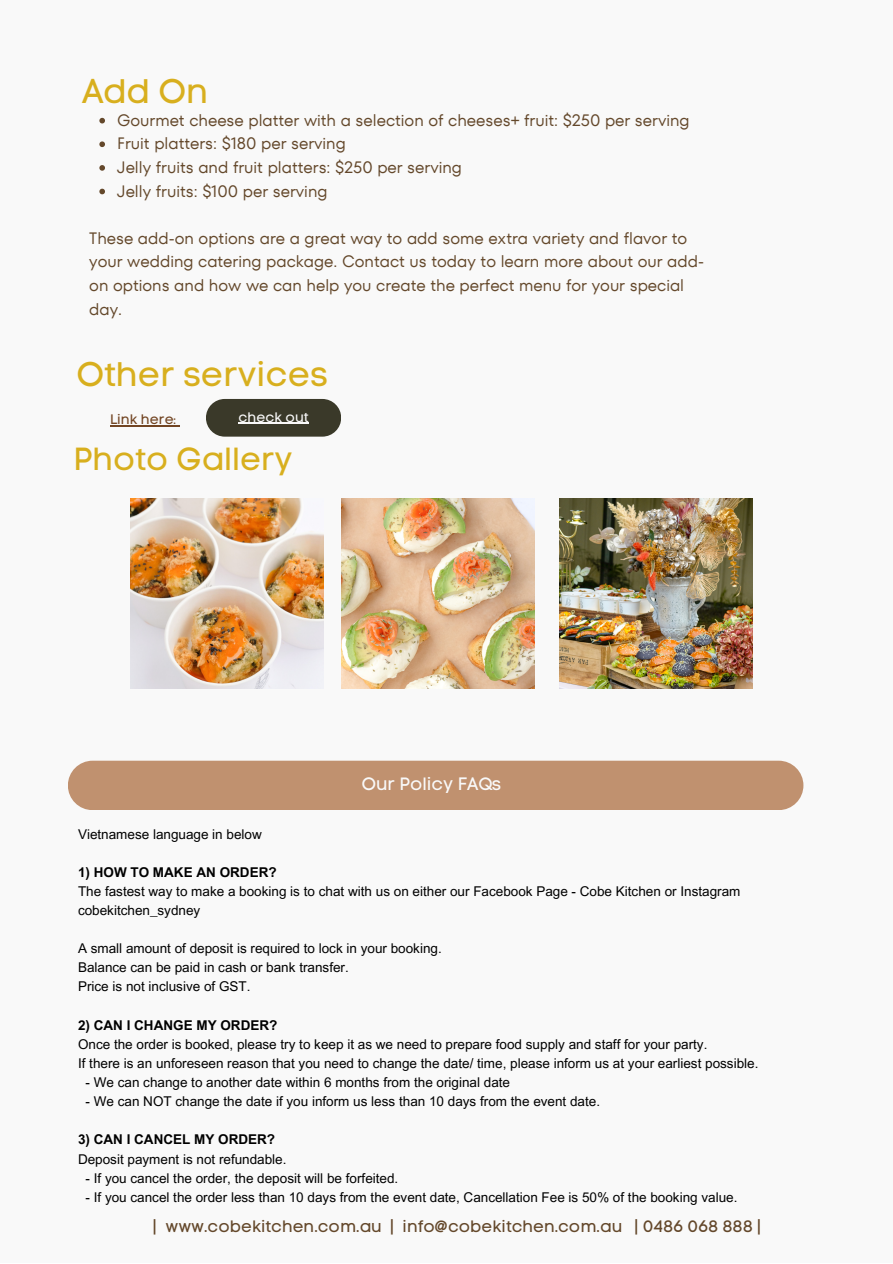
<style>
.page{position:relative;width:893px;height:1264px;background:#fff}
.page>*{position:absolute;margin:0;border:0;box-sizing:border-box;transform-origin:0 0}
.t1{font:34.05px "Code Pro Normal LC";color:#d8af1e}
.t2{font:31.95px "Code Pro Normal LC";color:#d8af1e}
.t3{font:17.85px "Code Pro Normal LC";color:#f9f9f9}
.t4{font:16.5px/23.5px "TT Fors";color:#64482b}
.t5{font:16.5px "Code Pro Normal LC";color:#64482b}
.t6{font:13.8px "Code Pro Normal LC";color:#724523}
.t7{font:13.8px "Code Pro Normal LC";color:#f9f9f9}
.t8{font:13.5px/19px "Arial MT Pro";color:#000}
.t9{font:700 13.5px "Arial MT Pro";color:#000}
</style>
<div class="page">
<div style="left:0;top:0;width:892px;height:1262px;background:#f9f9f9"></div>
<div style="left:68px;top:760px;width:735px;height:50px;background:#c0916f;border-radius:25px"></div>
<img style="left:130px;top:498px;width:194px;height:190px">
<img style="left:341px;top:498px;width:193px;height:190px">
<img style="left:559px;top:498px;width:193px;height:190px">
<svg style="left:99px;top:118px;width:6px;height:5px"></svg>
<svg style="left:99px;top:141px;width:6px;height:6px"></svg>
<svg style="left:99px;top:165px;width:6px;height:6px"></svg>
<svg style="left:99px;top:189px;width:6px;height:5px"></svg>
<div style="left:206px;top:399px;width:134px;height:37px;background:#3a3929;border-radius:19px"></div>
<hr style="left:238px;top:423px;width:70px;height:1px;background:#f9f9f9">
<hr style="left:110px;top:425px;width:66px;height:1px;background:#724523">
<h1 class="t1" style="left:82px;top:70px;width:127px">Add On</h1>
<p class="t4" style="left:117px;top:108px;width:574px">Gourmet cheese platter with a selection of cheeses+ fruit: $250 per serving Fruit platters: $180 per serving<br>Jelly fruits and fruit platters: $250 per serving<br>Jelly fruits: $100 per serving</p>
<p class="t4" style="left:89px;top:226px;width:616px">These add-on options are a great way to add some extra variety and flavor to your wedding catering package. Contact us today to learn more about our add&shy;on options and how we can help you create the perfect menu for your special day.</p>
<h1 class="t1" style="left:77px;top:354px;width:253px">Other services</h1>
<p class="t6" style="left:110px;top:411px;width:67px">Link here:</p>
<p class="t7" style="left:238px;top:408px;width:72px">check out</p>
<h2 class="t2" style="left:73px;top:439px;width:221px">Photo Gallery</h2>
<h3 class="t3" style="left:361px;top:773px;width:141px">Our Policy FAQs</h3>
<p class="t8" style="left:78px;top:826px;width:185px">Vietnamese language in below</p>
<p class="t9" style="left:78px;top:867px;width:200px">1) HOW TO MAKE AN ORDER?</p>
<p class="t8" style="left:78px;top:883px;width:664px">The fastest way to make a booking is to chat with us on either our Facebook Page - Cobe Kitchen or Instagram cobekitchen_sydney</p>
<p class="t8" style="left:78px;top:940px;width:365px">A small amount of deposit is required to lock in your booking.<br>Balance can be paid in cash or bank transfer.<br>Price is not inclusive of GST.</p>
<p class="t9" style="left:78px;top:1019px;width:201px">2) CAN I CHANGE MY ORDER?</p>
<p class="t8" style="left:78px;top:1036px;width:682px">Once the order is booked, please try to keep it as we need to prepare food supply and staff for your party.<br>If there is an unforeseen reason that you need to change the date/ time, please inform us at your earliest possible.</p>
<p class="t8" style="left:85px;top:1074px;width:426px">- We can change to another date within 6 months from the original date</p>
<p class="t8" style="left:85px;top:1093px;width:516px">- We can NOT change the date if you inform us less than 10 days from the event date.</p>
<p class="t9" style="left:78px;top:1134px;width:199px">3) CAN I CANCEL MY ORDER?</p>
<p class="t8" style="left:78px;top:1150px;width:210px">Deposit payment is not refundable.</p>
<p class="t8" style="left:85px;top:1169px;width:314px">- If you cancel the order, the deposit will be forfeited.</p>
<p class="t8" style="left:85px;top:1189px;width:653px">- If you cancel the order less than 10 days from the event date, Cancellation Fee is 50% of the booking value.</p>
<p class="t5" style="left:153px;top:1216px;width:610px">| www.cobekitchen.com.au | info@cobekitchen.com.au | 0486 068 888 |</p>
</div>
